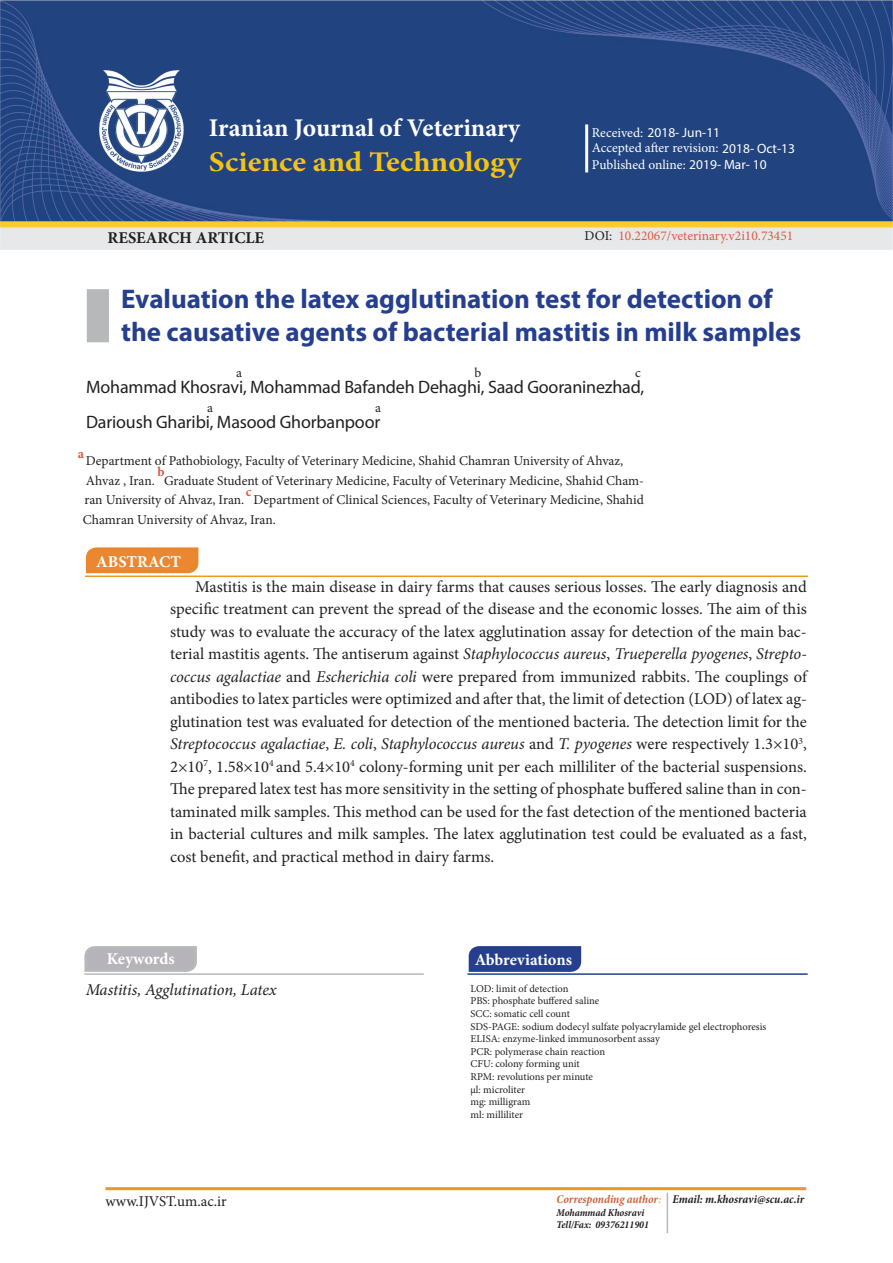
<style>
.page{position:relative;width:893px;height:1263px;background:#fff}
.page>*{position:absolute;margin:0;border:0;box-sizing:border-box;transform-origin:0 0}
.t1{font:700 28.5px "Minion Pro";color:#f4c314;scale:1.1 1}
.t2{font:700 27px/32.4px "Myriad Pro";color:#253f8e}
.t3{font:700 25.5px "Minion Pro";color:#fff}
.t4{font:18px/34.5px "Myriad Pro";letter-spacing:-.01em;color:#231f20}
.t5{font:16.5px/22.5px "Minion Pro";color:#231f20;text-align:justify}
.t6{font:700 16.5px "Minion Pro";color:#fff}
.t7{font:italic 16.5px "Minion Pro";letter-spacing:-.01em;color:#231f20}
.t8{font:700 16.5px "Minion Pro";color:#231f20}
.t9{font:15px "Minion Pro";color:#231f20}
.t10{font:13.5px/19.5px "Minion Pro";color:#231f20}
.t11{font:13.5px/17.1px "Minion Pro";color:#fff}
.t12{font:13.5px "Minion Pro";color:#da5b44}
.t13{font:13.5px "Myriad Pro";color:#fff}
.t14{font:700 13.5px "Minion Pro";color:#da5b44}
.t15{font:italic 700 condensed 12px "Minion Pro";letter-spacing:-.005em;color:#231f20}
.t16{font:italic 700 condensed 12px "Minion Pro";letter-spacing:-.005em;color:#ce633b}
.t17{font:10.5px/12.6px "Minion Pro";color:#231f20}
.t18{font:italic 700 condensed 10.5px/12.6px "Minion Pro";color:#231f20}
.s1{font-family:"Minion Pro"}
.s2{font-family:"Myriad Pro"}
.s3{color:#231f20}
.s4{font-style:italic}
.s5{color:#ecbb1c}
</style>
<div class="page">
<img style="left:0;top:1px;width:893px;height:248px">
<img style="left:99px;top:70px;width:84px;height:101px">
<hr style="left:585px;top:124px;width:3px;height:48px;background:#fffefe">
<svg style="left:85px;top:547px;width:114px;height:27px;background:#eb8f3e"></svg>
<svg style="left:84px;top:946px;width:113px;height:26px;background:#b8b6bb"></svg>
<svg style="left:468px;top:946px;width:114px;height:26px;background:#2d4692"></svg>
<div style="left:87px;top:289px;width:22px;height:53px;background:#b6b8b9"></div>
<hr style="left:85px;top:575px;width:723px;height:2px;background:#ec9821">
<hr style="left:84px;top:973px;width:340px;height:2px;background:#b6b8b9">
<hr style="left:467px;top:973px;width:341px;height:2px;background:#253f8e">
<hr style="left:105px;top:1187px;width:701px;height:3px;background:#ec9821">
<hr style="left:667px;top:1193px;width:1px;height:40px;background:#b7b8b9">
<h3 class="t3" style="left:209px;top:110px;width:313px">Iranian Journal of Veterinary</h3>
<h1 class="t1" style="left:209px;top:141px;width:285px">Science and Technology</h1>
<p class="t13" style="left:592px;top:125px;width:130px"><span class="s1">Received:</span> 2018- Jun-11</p>
<p class="t11" style="left:592px;top:139px;width:205px">Accepted after revision: <span class="s2">2018- Oct-13<br></span>Published online: <span class="s2">2019- Mar- 10</span></p>
<p class="t8" style="left:108px;top:226px;width:158px">RESEARCH ARTICLE</p>
<p class="t12" style="left:585px;top:226px;width:210px"><span class="s3">DOI:</span> 10.22067/veterinary.v2i10.73451</p>
<h2 class="t2" style="left:121px;top:282px;width:682px">Evaluation the latex agglutination test for detection of the causative agents of bacterial mastitis in milk samples</h2>
<p class="t4" style="left:86px;top:370px;width:560px">Mohammad Khosravi, Mohammad Bafandeh Dehaghi, Saad Gooraninezhad,<br>Darioush Gharibi, Masood Ghorbanpoor</p>
<p class="t10" style="left:236px;top:363px;width:7px">a</p>
<p class="t10" style="left:474px;top:363px;width:8px">b</p>
<p class="t10" style="left:635px;top:363px;width:7px">c</p>
<p class="t10" style="left:207px;top:398px;width:7px">a</p>
<p class="t10" style="left:375px;top:398px;width:7px">a</p>
<p class="t14" style="left:78px;top:444px;width:8px">a</p>
<p class="t10" style="left:83px;top:451px;width:563px">Department of Pathobiology, Faculty of Veterinary Medicine, Shahid Chamran University of Ahvaz, Ahvaz , Iran. Graduate Student of Veterinary Medicine, Faculty of Veterinary Medicine, Shahid Cham&shy;ran University of Ahvaz, Iran. Department of Clinical Sciences, Faculty of Veterinary Medicine, Shahid Chamran University of Ahvaz, Iran.</p>
<p class="t14" style="left:157px;top:462px;width:9px">b</p>
<p class="t14" style="left:246px;top:482px;width:7px">c</p>
<p class="t6" style="left:96px;top:550px;width:86px">ABSTRACT</p>
<p class="t5" style="left:170px;top:575px;width:638px;text-indent:25px">Mastitis is the main disease in dairy farms that causes serious losses. The early diagnosis and specific treatment can prevent the spread of the disease and the economic losses. The aim of this study was to evaluate the accuracy of the latex agglutination assay for detection of the main bac&shy;terial mastitis agents. The antiserum against <span class="s4">Staphylococcus aureus</span>, <span class="s4">Trueperella pyogenes</span>, <span class="s4">Strepto&shy;coccus agalactiae</span> and <span class="s4">Escherichia coli</span> were prepared from immunized rabbits. The couplings of antibodies to latex particles were optimized and after that, the limit of detection (LOD) of latex ag&shy;glutination test was evaluated for detection of the mentioned bacteria. The detection limit for the <span class="s4">Streptococcus agalactiae</span>, <span class="s4">E. coli</span>, <span class="s4">Staphylococcus aureus</span> and <span class="s4">T. pyogenes</span> were respectively 1.3×10<sup>3</sup>, 2×10<sup>7</sup>, 1.58×10<sup>4</sup> and 5.4×10<sup>4</sup> colony-forming unit per each milliliter of the bacterial suspensions.<br>The prepared latex test has more sensitivity in the setting of phosphate buffered saline than in con&shy;taminated milk samples. This method can be used for the fast detection of the mentioned bacteria in bacterial cultures and milk samples. The latex agglutination test could be evaluated as a fast, cost benefit, and practical method in dairy farms.</p>
<p class="t6" style="left:107px;top:947px;width:70px">Keywords</p>
<p class="t6" style="left:475px;top:948px;width:99px">Abbreviations</p>
<p class="t7" style="left:86px;top:979px;width:193px">Mastitis, Agglutination, Latex</p>
<p class="t17" style="left:470px;top:982px;width:297px">LOD: limit of detection<br>PBS: phosphate buffered saline<br>SCC: somatic cell count<br>SDS-PAGE: sodium dodecyl sulfate polyacrylamide gel electrophoresis<br>ELISA: enzyme-linked immunosorbent assay<br>PCR: polymerase chain reaction<br>CFU: colony forming unit<br>RPM: revolutions per minute<br>μl: microliter<br>mg: milligram<br>ml: milliliter</p>
<p class="t9" style="left:105px;top:1191px;width:123px">www.IJVST.um.ac.ir</p>
<p class="t16" style="left:556px;top:1191px;width:106px">Corresponding author<span class="s5">:</span></p>
<p class="t18" style="left:556px;top:1206px;width:94px">Mohammad Khosravi<br>Tell/Fax: 09376211901</p>
<p class="t15" style="left:672px;top:1191px;width:133px">Email: m.khosravi@scu.ac.ir</p>
</div>
